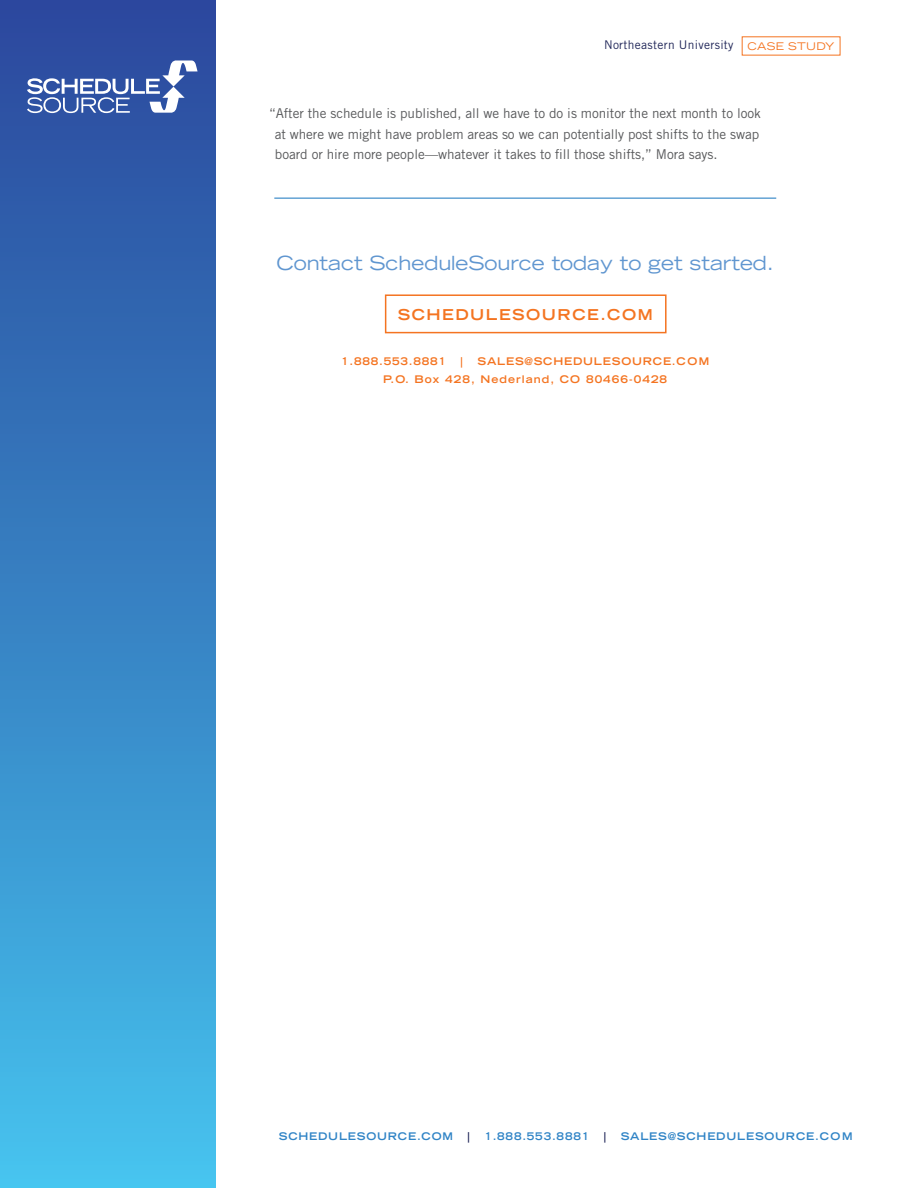
<style>
.page{position:relative;width:918px;height:1188px;background:#fff}
.page>*{position:absolute;margin:0;border:0;box-sizing:border-box;transform-origin:0 0}
.t1{font:expanded 19.5px "Trade Gothic LH";letter-spacing:-.005em;color:#6096d0}
.t2{font:700 expanded 15px "Trade Gothic LH";letter-spacing:.1em;color:#f47421}
.t3{font:13.5px/20.2px "Trade Gothic";letter-spacing:-.005em;color:#58595b;text-align:justify}
.t4{font:12px "Trade Gothic";letter-spacing:.025em;color:#212759}
.t5{font:700 expanded 10.5px/18.3px "Trade Gothic LH";letter-spacing:.1em;color:#f47421}
.t6{font:700 expanded 10.5px "Trade Gothic LH";letter-spacing:.075em;color:#3084c6}
.t7{font:700 expanded 10.5px "Trade Gothic LH";letter-spacing:.075em;color:#f47421}
.t8{font:700 expanded 10.5px "Trade Gothic LH";color:#212759}
.s1{font-family:"Trade Gothic LH";font-stretch:expanded;font-size:10.5px;color:#f47421}
</style>
<div class="page">
<div style="left:0;top:0;width:216px;height:1188px;background:linear-gradient(to bottom,#2a459b,#45c1ed)"></div>
<svg style="left:27px;top:61px;width:171px;height:52px"></svg>
<div style="left:385px;top:294px;width:282px;height:39px;border:2px solid #f47421"></div>
<hr style="left:274px;top:198px;width:502px;height:1px;background:#3084c6">
<p class="t4" style="left:604px;top:38px;width:232px">Northeastern University <span class="s1">CASE STUDY</span></p>
<p class="t3" style="left:275px;top:103px;width:488px;text-indent:-6px">“After the schedule is published, all we have to do is monitor the next month to look at where we might have problem areas so we can potentially post shifts to the swap board or hire more people—whatever it takes to fill those shifts,” Mora says.</p>
<h1 class="t1" style="left:277px;top:251px;width:499px">Contact ScheduleSource today to get started.</h1>
<p class="t2" style="left:398px;top:305px;width:257px">SCHEDULESOURCE.COM</p>
<p class="t7" style="left:341px;top:354px;width:107px">1.888.553.8881</p>
<p class="t7" style="left:461px;top:354px;width:4px">|</p>
<p class="t5" style="left:383px;top:352px;width:328px;text-indent:94px">SALES@SCHEDULESOURCE.COM<br>P.O. Box 428, Nederland, CO 80466-0428</p>
<p class="t6" style="left:279px;top:1129px;width:176px">SCHEDULESOURCE.COM</p>
<p class="t8" style="left:467px;top:1129px;width:4px">|</p>
<p class="t6" style="left:484px;top:1129px;width:106px">1.888.553.8881</p>
<p class="t8" style="left:604px;top:1129px;width:4px">|</p>
<p class="t6" style="left:621px;top:1129px;width:233px">SALES@SCHEDULESOURCE.COM</p>
</div>
